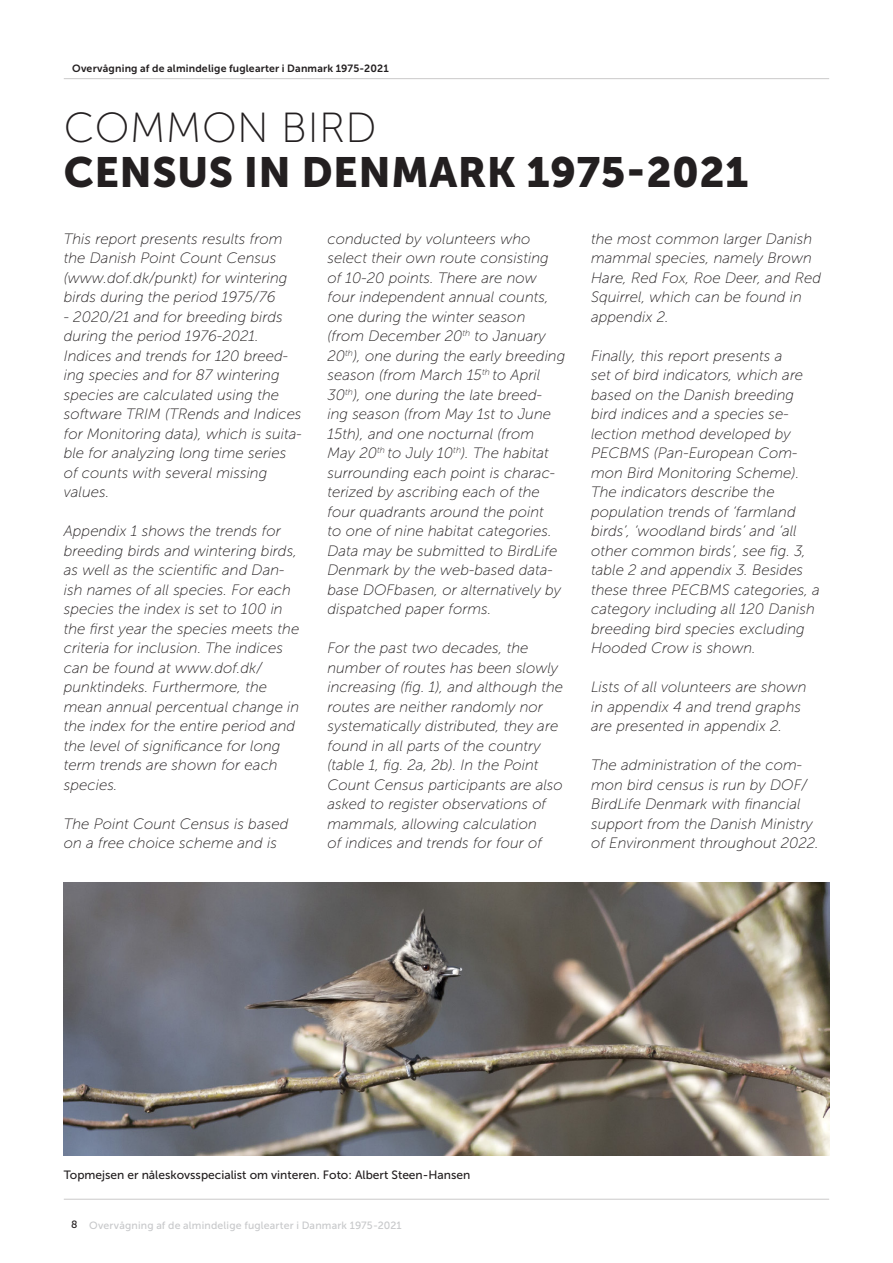
<style>
.page{position:relative;width:893px;height:1263px;background:#fff}
.page>*{position:absolute;margin:0;border:0;box-sizing:border-box;transform-origin:0 0}
.t1{font:42px "Museo Sans 900";letter-spacing:.01em;color:#231f20}
.t2{font:42px "Museo Sans 100";letter-spacing:.01em;color:#231f20}
.t3{font:italic 15px/19.5px "Museo Sans 100";color:#231f20}
.t4{font:12px "Museo Sans 500";color:#231f20}
.t5{font:10.5px "Museo Sans 500";letter-spacing:.02em;color:#c7c8ca}
.t6{font:10.5px "Museo Sans 700";letter-spacing:.015em;color:#231f20}
.s1{color:#231f20}
</style>
<div class="page">
<img style="left:64px;top:883px;width:765px;height:273px">
<hr style="left:64px;top:1199px;width:765px;height:1px;background:#231f20">
<hr style="left:64px;top:78px;width:765px;height:1px;background:#231f20">
<p class="t6" style="left:72px;top:62px;width:318px">Overvågning af de almindelige fuglearter i Danmark 1975-2021</p>
<h1 class="t2" style="left:64px;top:105px;width:314px">COMMON BIRD</h1>
<h1 class="t1" style="left:64px;top:148px;width:686px">CENSUS IN DENMARK 1975-2021</h1>
<p class="t3" style="left:64px;top:229px;width:225px">This report presents results from the Danish Point Count Census (www.dof.dk/punkt) for wintering birds during the period 1975/76</p>
<p class="t3" style="left:64px;top:307px;width:240px">- 2020/21 and for breeding birds during the period 1976-2021.<br>Indices and trends for 120 breed&shy;ing species and for 87 wintering species are calculated using the software TRIM (TRends and Indices for Monitoring data), which is suita&shy;ble for analyzing long time series of counts with several missing values.</p>
<p class="t3" style="left:64px;top:521px;width:237px">Appendix 1 shows the trends for breeding birds and wintering birds, as well as the scientific and Dan&shy;ish names of all species. For each species the index is set to 100 in the first year the species meets the criteria for inclusion. The indices can be found at www.dof.dk/ punktindeks. Furthermore, the mean annual percentual change in the index for the entire period and the level of significance for long term trends are shown for each species.</p>
<p class="t3" style="left:64px;top:814px;width:226px">The Point Count Census is based on a free choice scheme and is</p>
<p class="t3" style="left:327px;top:229px;width:239px">conducted by volunteers who select their own route consisting of 10-20 points. There are now four independent annual counts, one during the winter season (from December 20<sup>th</sup> to January<br>20<sup>th</sup>), one during the early breeding season (from March 15<sup>th</sup> to April<br>30<sup>th</sup>), one during the late breed&shy;ing season (from May 1st to June<br>15th), and one nocturnal (from<br>May 20<sup>th</sup> to July 10<sup>th</sup>). The habitat surrounding each point is charac&shy;terized by ascribing each of the four quadrants around the point<br>to one of nine habitat categories.<br>Data may be submitted to BirdLife<br>Denmark by the web-based data&shy;base DOFbasen, or alternatively by dispatched paper forms.</p>
<p class="t3" style="left:327px;top:638px;width:237px">For the past two decades, the number of routes has been slowly increasing (fig. 1), and although the routes are neither randomly nor systematically distributed, they are found in all parts of the country (table 1, fig. 2a, 2b). In the Point Count Census participants are also asked to register observations of mammals, allowing calculation<br>of indices and trends for four of</p>
<p class="t3" style="left:591px;top:229px;width:232px">the most common larger Danish mammal species, namely Brown<br>Hare, Red Fox, Roe Deer, and Red<br>Squirrel, which can be found in appendix 2.</p>
<p class="t3" style="left:591px;top:346px;width:230px">Finally, this report presents a<br>set of bird indicators, which are based on the Danish breeding bird indices and a species se&shy;lection method developed by<br>PECBMS (Pan-European Com&shy;mon Bird Monitoring Scheme).<br>The indicators describe the population trends of ‘farmland birds’, ‘woodland birds’ and ‘all other common birds’, see fig. 3, table 2 and appendix 3. Besides these three PECBMS categories, a category including all 120 Danish breeding bird species excluding<br>Hooded Crow is shown.</p>
<p class="t3" style="left:591px;top:677px;width:217px">Lists of all volunteers are shown in appendix 4 and trend graphs are presented in appendix 2.</p>
<p class="t3" style="left:591px;top:755px;width:229px">The administration of the com&shy;mon bird census is run by DOF/<br>BirdLife Denmark with financial support from the Danish Ministry of Environment throughout 2022.</p>
<p class="t4" style="left:64px;top:1168px;width:408px">Topmejsen er nåleskovsspecialist om vinteren. Foto: Albert Steen-Hansen</p>
<p class="t5" style="left:71px;top:1219px;width:332px"><span class="s1">8</span> Overvågning af de almindelige fuglearter i Danmark 1975-2021</p>
</div>
